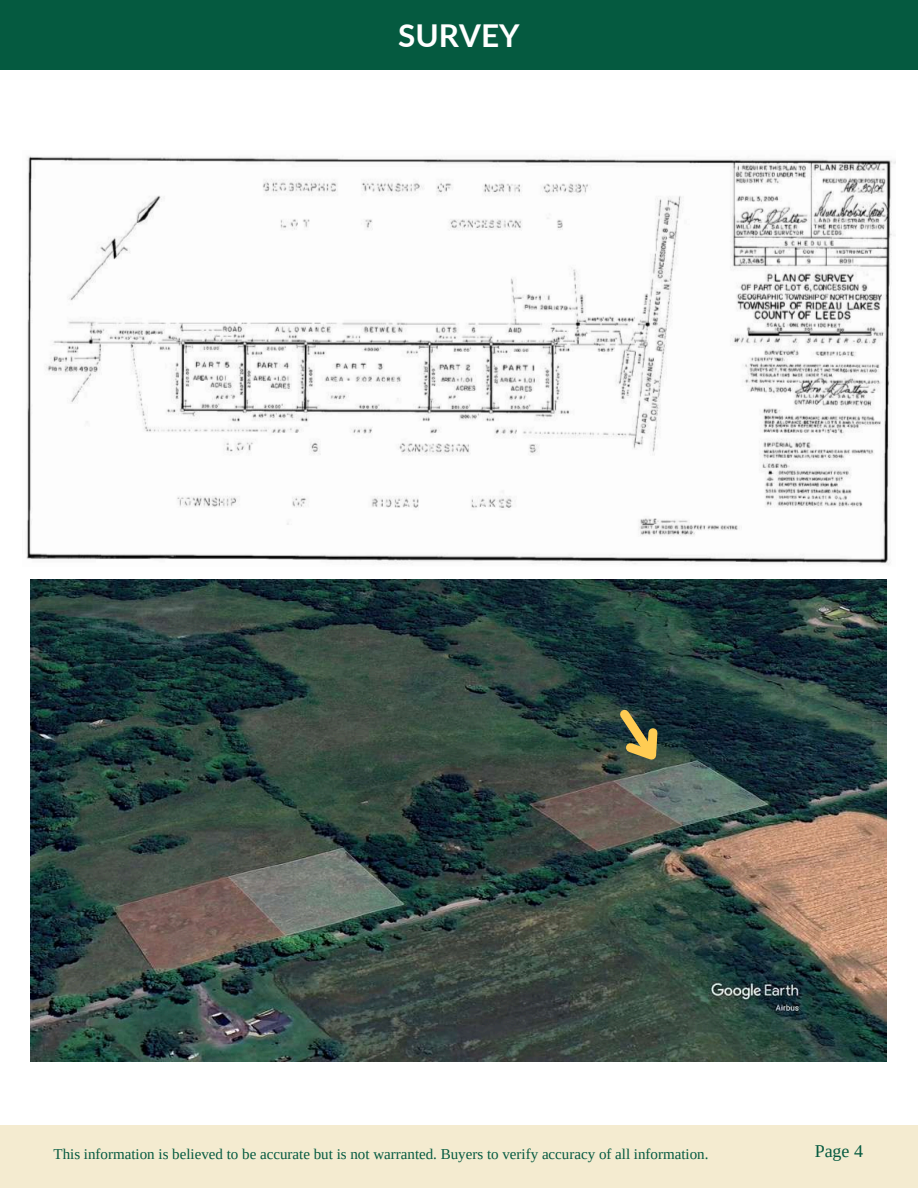
<style>
.page{position:relative;width:918px;height:1188px;background:#fff}
.page>*{position:absolute;margin:0;border:0;box-sizing:border-box;transform-origin:0 0}
.t1{font:700 31.5px "Lato";color:#fff}
.t2{font:18px "Tinos";color:#055a40}
.t3{font:15px "Tinos";color:#055a40}
</style>
<div class="page">
<div style="left:0;top:1125px;width:918px;height:63px;background:#f4ebd0"></div>
<div style="left:0;top:0;width:918px;height:70px;background:#055a40"></div>
<img style="left:26px;top:156px;width:870px;height:409px">
<img style="left:31px;top:580px;width:856px;height:481px">
<svg style="left:612px;top:702px;width:70px;height:80px;background:#4e5745"></svg>
<h1 class="t1" style="left:398px;top:16px;width:123px">SURVEY</h1>
<p class="t3" style="left:54px;top:1146px;width:656px">This information is believed to be accurate but is not warranted. Buyers to verify accuracy of all information.</p>
<p class="t2" style="left:815px;top:1141px;width:50px">Page 4</p>
</div>
